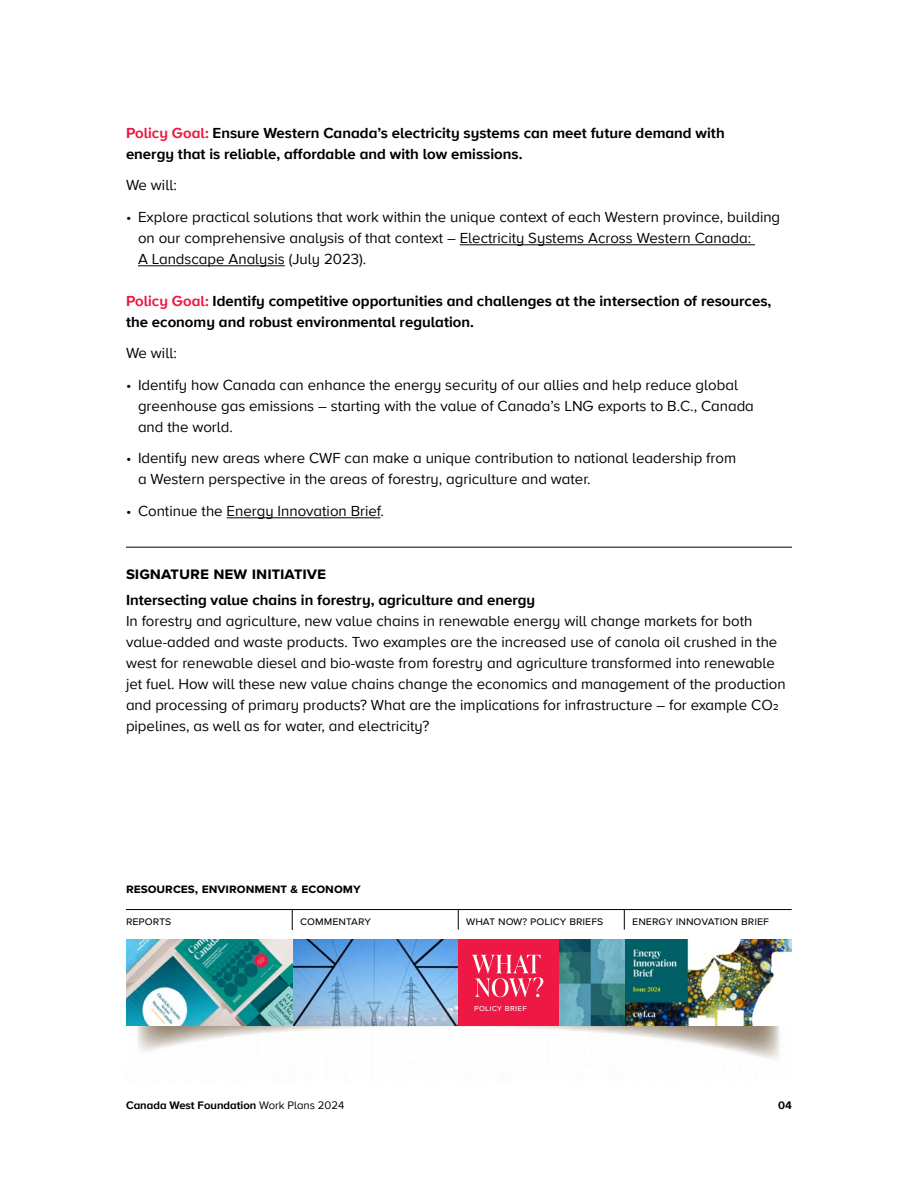
<style>
.page{position:relative;width:918px;height:1188px;background:#fff}
.page>*{position:absolute;margin:0;border:0;box-sizing:border-box;transform-origin:0 0}
.t1{font:700 17.25px "Proxima Nova S";color:#000}
.t2{font:15px/21px "Proxima Nova A";color:#000}
.t3{font:700 15px/21px "Proxima Nova A";color:#000}
.t4{font:700 13.5px "Proxima Nova S";color:#000}
.t5{font:12px "Proxima Nova S";color:#000}
.t6{font:700 11.25px "Proxima Nova A";color:#000}
.t7{font:9px "Proxima Nova S";letter-spacing:.025em;color:#fff}
.s1{color:#ed1944}
.s2{font-weight:400}
</style>
<div class="page">
<img style="left:137px;top:1026px;width:643px;height:34px">
<hr style="left:460px;top:244px;width:295px;height:1px;background:#000">
<hr style="left:138px;top:265px;width:147px;height:1px;background:#000">
<hr style="left:227px;top:517px;width:154px;height:1px;background:#000">
<hr style="left:126px;top:547px;width:666px;height:1px;background:#000">
<hr style="left:126px;top:909px;width:666px;height:1px;background:#000">
<svg style="left:292px;top:910px;width:1px;height:20px"></svg>
<svg style="left:624px;top:910px;width:1px;height:20px"></svg>
<svg style="left:458px;top:910px;width:1px;height:20px"></svg>
<img style="left:292px;top:939px;width:166px;height:87px">
<img style="left:126px;top:939px;width:166px;height:87px">
<img style="left:624px;top:939px;width:168px;height:87px">
<svg style="left:458px;top:939px;width:166px;height:87px;background:#9b506c"></svg>
<svg style="left:472px;top:955px;width:71px;height:42px;background:#f14e6f"></svg>
<p class="t3" style="left:126px;top:123px;width:600px"><span class="s1">Policy Goal:</span> Ensure Western Canada’s electricity systems can meet future demand with energy that is reliable, affordable and with low emissions.</p>
<p class="t2" style="left:126px;top:174px;width:52px">We will:</p>
<p class="t2" style="left:138px;top:206px;width:644px;text-indent:-12px">• Explore practical solutions that work within the unique context of each Western province, building on our comprehensive analysis of that context – Electricity Systems Across Western Canada:<br>A Landscape Analysis (July 2023).</p>
<p class="t3" style="left:126px;top:291px;width:647px"><span class="s1">Policy Goal:</span> Identify competitive opportunities and challenges at the intersection of resources, the economy and robust environmental regulation.</p>
<p class="t2" style="left:126px;top:342px;width:52px">We will:</p>
<p class="t2" style="left:138px;top:374px;width:617px;text-indent:-12px">• Identify how Canada can enhance the energy security of our allies and help reduce global greenhouse gas emissions – starting with the value of Canada’s LNG exports to B.C., Canada and the world.</p>
<p class="t2" style="left:138px;top:447px;width:600px;text-indent:-12px">• Identify new areas where CWF can make a unique contribution to national leadership from a Western perspective in the areas of forestry, agriculture and water.</p>
<p class="t2" style="left:126px;top:500px;width:259px">• Continue the Energy Innovation Brief.</p>
<p class="t1" style="left:126px;top:563px;width:202px">signature new initiative</p>
<p class="t3" style="left:126px;top:590px;width:411px">Intersecting value chains in forestry, agriculture and energy</p>
<p class="t2" style="left:126px;top:610px;width:661px">In forestry and agriculture, new value chains in renewable energy will change markets for both value-added and waste products. Two examples are the increased use of canola oil crushed in the west for renewable diesel and bio-waste from forestry and agriculture transformed into renewable jet fuel. How will these new value chains change the economics and management of the production and processing of primary products? What are the implications for infrastructure – for example CO2 pipelines, as well as for water, and electricity?</p>
<p class="t4" style="left:126px;top:880px;width:236px">resources, environment &amp; economy</p>
<p class="t5" style="left:126px;top:913px;width:47px">reports</p>
<p class="t5" style="left:300px;top:913px;width:72px">commentary</p>
<p class="t5" style="left:466px;top:913px;width:139px">what now? policy briefs</p>
<p class="t5" style="left:632px;top:913px;width:138px">energy innovation brief</p>
<p class="t7" style="left:474px;top:1001px;width:54px">policy brief</p>
<p class="t6" style="left:126px;top:1098px;width:220px">Canada West Foundation <span class="s2">Work Plans 2024</span></p>
<p class="t6" style="left:778px;top:1098px;width:15px">04</p>
</div>
